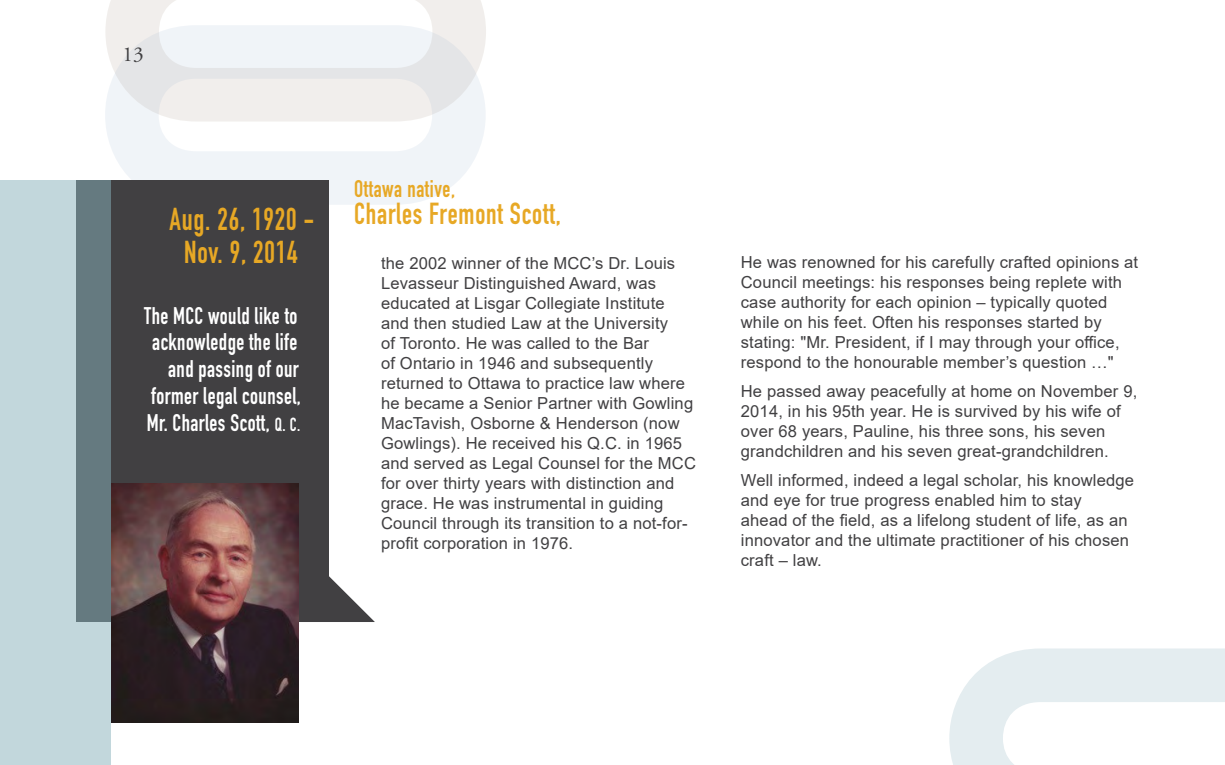
<style>
.page{position:relative;width:1225px;height:765px;background:#fff}
.page>*{position:absolute;margin:0;border:0;box-sizing:border-box;transform-origin:0 0}
.t1{font:31.25px "DIN Engschrift Std";letter-spacing:.03em;color:#e7a825;scale:.9 1}
.t2{font:30px "DIN Engschrift Std";letter-spacing:.03em;color:#e7a825;scale:.9 1}
.t3{font:23.75px/26.9px "DIN Engschrift Std";letter-spacing:.02em;color:#fff;text-align:right;scale:.9 1}
.t4{font:23.75px "DIN Engschrift Std";letter-spacing:.03em;color:#e7a825;scale:.9 1}
.t5{font:21.25px "Adobe Garamond Pro";color:#414042}
.t6{font:16.5px/20px "Arial";letter-spacing:.01em;color:#414042}
.s1{font-size:18.75px}
</style>
<div class="page">
<svg style="left:106px;top:0;width:380px;height:41px"></svg>
<svg style="left:105px;top:25px;width:380px;height:180px;fill:#f0f4f8"></svg>
<div style="left:76px;top:181px;width:253px;height:441px;background:#414042"></div>
<svg style="left:298px;top:514px;width:77px;height:108px"></svg>
<svg style="left:0;top:181px;width:111px;height:584px;background:#abc0c6"></svg>
<svg style="left:949px;top:648px;width:275px;height:117px"></svg>
<img style="left:111px;top:483px;width:187px;height:239px">
<p class="t5" style="left:122px;top:41px;width:23px">13</p>
<h1 class="t1" style="left:169px;top:201px;width:163px">Aug. 26, 1920 -</h1>
<h1 class="t1" style="left:184px;top:234px;width:128px">Nov. 9, 2014</h1>
<h3 class="t3" style="left:144px;top:302px;width:175px">The MCC would like to acknowledge the life and passing of our former legal counsel,<br>Mr. Charles Scott, <span class="s1">Q. C.</span></h3>
<h3 class="t4" style="left:354px;top:175px;width:114px">Ottawa native,</h3>
<h2 class="t2" style="left:354px;top:196px;width:231px">Charles Fremont Scott,</h2>
<p class="t6" style="left:381px;top:253px;width:316px">the 2002 winner of the MCC’s Dr. Louis Levasseur Distinguished Award, was educated at Lisgar Collegiate Institute and then studied Law at the University<br>of Toronto. He was called to the Bar<br>of Ontario in 1946 and subsequently returned to Ottawa to practice law where he became a Senior Partner with Gowling MacTavish, Osborne &amp; Henderson (now Gowlings). He received his Q.C. in 1965 and served as Legal Counsel for the MCC for over thirty years with distinction and grace. He was instrumental in guiding Council through its transition to a not-for&shy;profit corporation in 1976.</p>
<p class="t6" style="left:740px;top:252px;width:399px">He was renowned for his carefully crafted opinions at Council meetings: his responses being replete with case authority for each opinion – typically quoted while on his feet. Often his responses started by stating: "Mr. President, if I may through your office, respond to the honourable member’s question …"</p>
<p class="t6" style="left:740px;top:381px;width:398px">He passed away peacefully at home on November 9, 2014, in his 95th year. He is survived by his wife of over 68 years, Pauline, his three sons, his seven grandchildren and his seven great-grandchildren.</p>
<p class="t6" style="left:740px;top:470px;width:394px">Well informed, indeed a legal scholar, his knowledge and eye for true progress enabled him to stay<br>ahead of the field, as a lifelong student of life, as an innovator and the ultimate practitioner of his chosen craft – law.</p>
</div>
